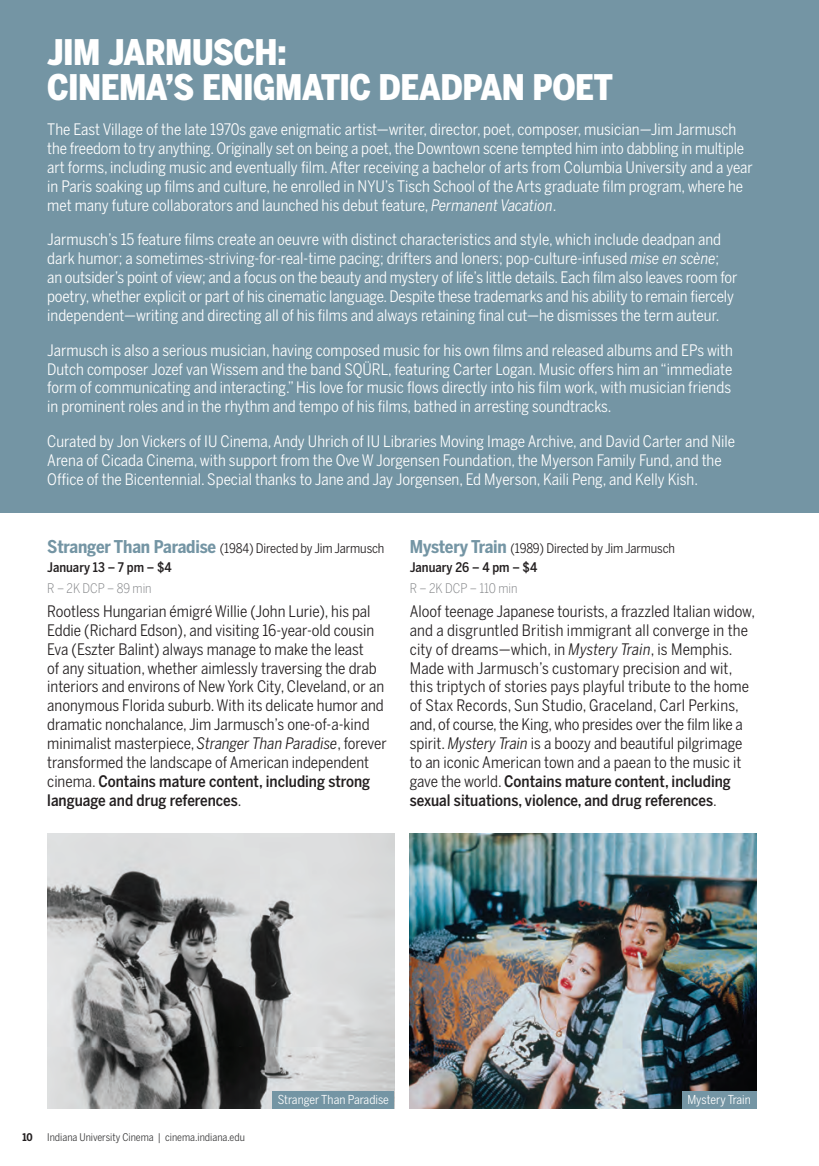
<style>
.page{position:relative;width:819px;height:1166px;background:#fff}
.page>*{position:absolute;margin:0;border:0;box-sizing:border-box;transform-origin:0 0}
.series_title{font:900 35px/35px "Benton Sans Cond";letter-spacing:-.015em;color:#fff}
.series_title-2{font:15.75px/18.9px "Benton Sans Cond";color:#fff}
.film_Paragraph{font:15.75px/18.9px "Benton Sans Cond";color:#231f20}
.Film_title{font:13.12px "Benton Sans Cond";letter-spacing:-.01em;color:#231f20}
.film_date{font:500 13.12px "Benton Sans Cond";color:#231f20}
.film_date-2{font:300 13.12px "Benton Sans Cond";color:#808285}
.t1{font:12.25px "Benton Sans Cond";color:#fff}
.t2{font:10.5px "Benton Sans Cond";color:#383839}
.t3{font:700 10.5px "Benton Sans Cond";color:#231f20}
.s1{font-style:italic}
.s2{font-weight:700;font-size:17.5px;color:#7495a4}
.s3{font-weight:500}
</style>
<div class="page">
<div style="left:0;top:0;width:819px;height:512px;background:#7495a4"></div>
<img style="left:47px;top:834px;width:347px;height:275px">
<img style="left:410px;top:834px;width:347px;height:275px">
<div style="left:682px;top:1091px;width:75px;height:18px;background:#7495a4"></div>
<div style="left:273px;top:1091px;width:121px;height:18px;background:#7495a4"></div>
<h1 class="series_title" style="left:47px;top:36px;width:567px">JIM JARMUSCH:<br>CINEMA’S ENIGMATIC DEADPAN POET</h1>
<h1 class="series_title-2" style="left:47px;top:120px;width:707px">The East Village of the late 1970s gave enigmatic artist—writer, director, poet, composer, musician—Jim Jarmusch the freedom to try anything. Originally set on being a poet, the Downtown scene tempted him into dabbling in multiple art forms, including music and eventually film. After receiving a bachelor of arts from Columbia University and a year in Paris soaking up films and culture, he enrolled in NYU’s Tisch School of the Arts graduate film program, where he met many future collaborators and launched his debut feature, <span class="s1">Permanent Vacation</span>.</h1>
<h1 class="series_title-2" style="left:47px;top:230px;width:692px">Jarmusch’s 15 feature films create an oeuvre with distinct characteristics and style, which include deadpan and dark humor; a sometimes-striving-for-real-time pacing; drifters and loners; pop-culture-infused <span class="s1">mise en scène</span>; an outsider’s point of view; and a focus on the beauty and mystery of life’s little details. Each film also leaves room for poetry, whether explicit or part of his cinematic language. Despite these trademarks and his ability to remain fiercely independent—writing and directing all of his films and always retaining final cut—he dismisses the term auteur.</h1>
<h1 class="series_title-2" style="left:47px;top:340px;width:687px">Jarmusch is also a serious musician, having composed music for his own films and released albums and EPs with Dutch composer Jozef van Wissem and the band SQÜRL, featuring Carter Logan. Music offers him an “immediate form of communicating and interacting.” His love for music flows directly into his film work, with musician friends in prominent roles and in the rhythm and tempo of his films, bathed in arresting soundtracks.</h1>
<h1 class="series_title-2" style="left:47px;top:432px;width:689px">Curated by Jon Vickers of IU Cinema, Andy Uhrich of IU Libraries Moving Image Archive, and David Carter and Nile<br>Arena of Cicada Cinema, with support from the Ove W Jorgensen Foundation, the Myerson Family Fund, and the<br>Office of the Bicentennial. Special thanks to Jane and Jay Jorgensen, Ed Myerson, Kaili Peng, and Kelly Kish.</h1>
<h3 class="Film_title" style="left:47px;top:540px;width:339px"><span class="s2">Stranger Than Paradise</span> (1984) Directed by Jim Jarmusch</h3>
<p class="film_date" style="left:47px;top:559px;width:126px">January 13 – 7 pm – $4</p>
<p class="film_date-2" style="left:47px;top:580px;width:106px">R – 2K DCP – 89 min</p>
<p class="film_Paragraph" style="left:47px;top:601px;width:341px">Rootless Hungarian émigré Willie (John Lurie), his pal Eddie (Richard Edson), and visiting 16-year-old cousin Eva (Eszter Balint) always manage to make the least<br>of any situation, whether aimlessly traversing the drab interiors and environs of New York City, Cleveland, or an anonymous Florida suburb. With its delicate humor and dramatic nonchalance, Jim Jarmusch’s one-of-a-kind minimalist masterpiece, <span class="s1">Stranger Than Paradise</span>, forever transformed the landscape of American independent cinema. <span class="s3">Contains mature content, including strong language and drug references</span>.</p>
<h3 class="Film_title" style="left:410px;top:540px;width:267px"><span class="s2">Mystery Train</span> (1989) Directed by Jim Jarmusch</h3>
<p class="film_date" style="left:410px;top:559px;width:129px">January 26 – 4 pm – $4</p>
<p class="film_date-2" style="left:410px;top:580px;width:109px">R – 2K DCP – 110 min</p>
<p class="film_Paragraph" style="left:410px;top:601px;width:347px">Aloof teenage Japanese tourists, a frazzled Italian widow, and a disgruntled British immigrant all converge in the city of dreams—which, in <span class="s1">Mystery Train</span>, is Memphis.<br>Made with Jarmusch’s customary precision and wit, this triptych of stories pays playful tribute to the home of Stax Records, Sun Studio, Graceland, Carl Perkins, and, of course, the King, who presides over the film like a spirit. <span class="s1">Mystery Train</span> is a boozy and beautiful pilgrimage to an iconic American town and a paean to the music it gave the world. <span class="s3">Contains mature content, including sexual situations, violence, and drug references</span>.</p>
<p class="t3" style="left:23px;top:1130px;width:12px">10</p>
<p class="t2" style="left:47px;top:1130px;width:199px">Indiana University Cinema | cinema.indiana.edu</p>
<p class="t1" style="left:278px;top:1091px;width:113px">Stranger Than Paradise</p>
<p class="t1" style="left:687px;top:1091px;width:65px">Mystery Train</p>
</div>
